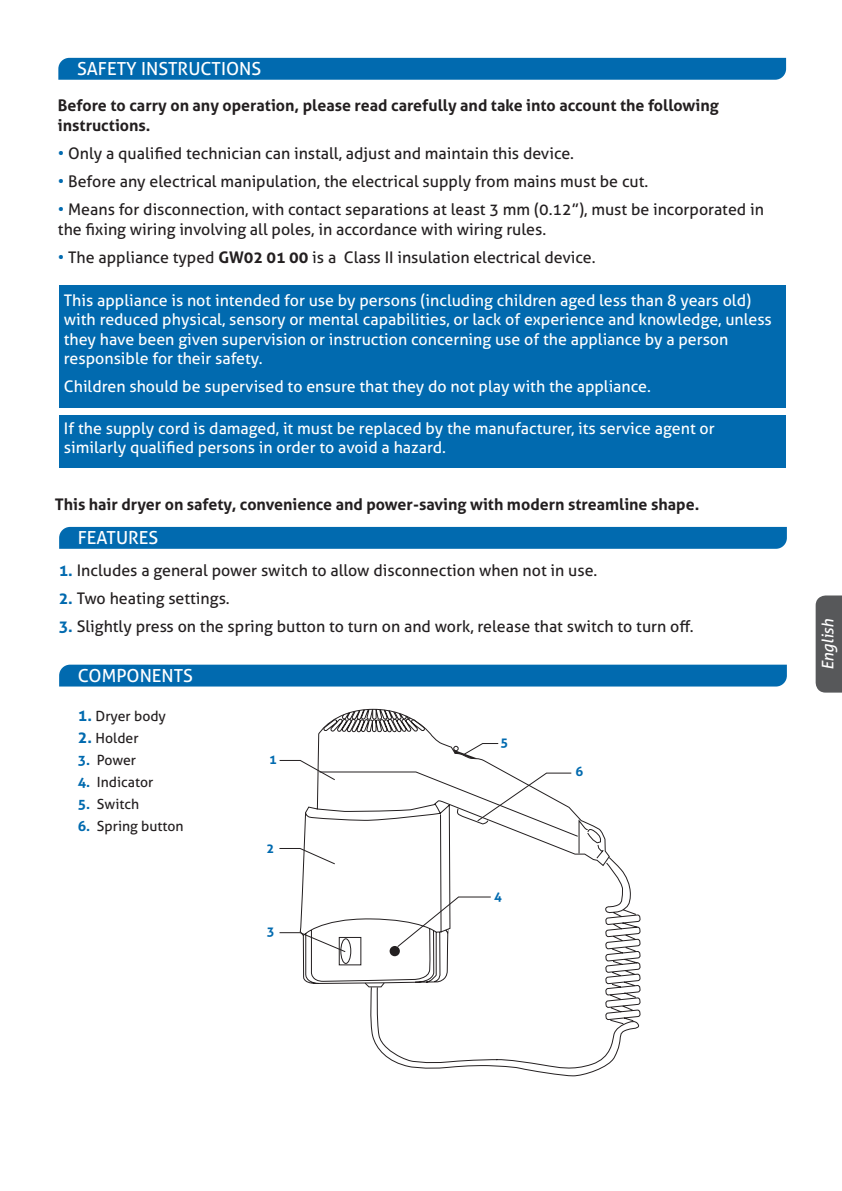
<style>
.page{position:relative;width:842px;height:1191px;background:#fff}
.page>*{position:absolute;margin:0;border:0;box-sizing:border-box;transform-origin:0 0}
.t1{font:18px "Aller";color:#fff}
.t2{font:16px/20px "Aller";color:#231f20}
.t3{font:16px/19.2px "Aller";color:#fff}
.t4{font:700 16px/20px "Aller";color:#231f20}
.t5{font:italic 16px "Aller";color:#fff}
.t6{font:14px "Aller";color:#231f20}
.t7{font:700 13px "Aller";color:#016aaf}
.s1{color:#016aaf}
.s2{font-weight:700}
.s3{font-weight:700;color:#016aaf}
.s4{font-weight:700;font-size:16px;color:#016aaf}
</style>
<div class="page">
<div style="left:816px;top:595px;width:26px;height:97px;background:#57585a"></div>
<div style="left:58px;top:58px;width:728px;height:22px;background:#016aaf"></div>
<div style="left:59px;top:527px;width:728px;height:22px;background:#016aaf"></div>
<div style="left:59px;top:664px;width:728px;height:22px;background:#016aaf"></div>
<svg style="left:368px;top:810px;width:272px;height:266px"></svg>
<svg style="left:279px;top:709px;width:293px;height:278px"></svg>
<div style="left:59px;top:285px;width:726px;height:122px;background:#016aaf"></div>
<div style="left:59px;top:415px;width:726px;height:52px;background:#016aaf"></div>
<p class="t1" style="left:77px;top:58px;width:186px">SAFETY INSTRUCTIONS</p>
<p class="t4" style="left:58px;top:95px;width:662px">Before to carry on any operation, please read carefully and take into account the following instructions.</p>
<p class="t2" style="left:58px;top:143px;width:518px"><span class="s1">•</span> Only a qualified technician can install, adjust and maintain this device.</p>
<p class="t2" style="left:58px;top:171px;width:592px"><span class="s1">•</span> Before any electrical manipulation, the electrical supply from mains must be cut.</p>
<p class="t2" style="left:58px;top:199px;width:707px"><span class="s1">•</span> Means for disconnection, with contact separations at least 3 mm (0.12”), must be incorporated in the fixing wiring involving all poles, in accordance with wiring rules.</p>
<p class="t2" style="left:58px;top:247px;width:539px"><span class="s1">•</span> The appliance typed <span class="s2">GW02 01 00</span> is a Class II insulation electrical device.</p>
<p class="t3" style="left:64px;top:291px;width:709px">This appliance is not intended for use by persons (including children aged less than 8 years old) with reduced physical, sensory or mental capabilities, or lack of experience and knowledge, unless they have been given supervision or instruction concerning use of the appliance by a person responsible for their safety.</p>
<p class="t3" style="left:64px;top:376px;width:588px">Children should be supervised to ensure that they do not play with the appliance.</p>
<p class="t3" style="left:64px;top:418px;width:652px">If the supply cord is damaged, it must be replaced by the manufacturer, its service agent or similarly qualified persons in order to avoid a hazard.</p>
<p class="t4" style="left:55px;top:494px;width:646px">This hair dryer on safety, convenience and power-saving with modern streamline shape.</p>
<p class="t1" style="left:78px;top:527px;width:82px">FEATURES</p>
<p class="t2" style="left:59px;top:560px;width:540px"><span class="s3">1.</span> Includes a general power switch to allow disconnection when not in use.</p>
<p class="t2" style="left:59px;top:588px;width:173px"><span class="s3">2.</span> Two heating settings.</p>
<p class="t2" style="left:59px;top:616px;width:636px"><span class="s3">3.</span> Slightly press on the spring button to turn on and work, release that switch to turn off.</p>
<p class="t1" style="left:78px;top:665px;width:117px">COMPONENTS</p>
<p class="t6" style="left:78px;top:707px;width:90px"><span class="s4">1.</span> Dryer body</p>
<p class="t6" style="left:78px;top:729px;width:62px"><span class="s4">2.</span> Holder</p>
<p class="t6" style="left:78px;top:751px;width:60px"><span class="s3">3.</span> Power</p>
<p class="t6" style="left:78px;top:773px;width:77px"><span class="s3">4.</span> Indicator</p>
<p class="t6" style="left:78px;top:795px;width:63px"><span class="s3">5.</span> Switch</p>
<p class="t6" style="left:78px;top:817px;width:107px"><span class="s3">6.</span> Spring button</p>
<p class="t7" style="left:269px;top:751px;width:9px">1</p>
<p class="t7" style="left:267px;top:840px;width:9px">2</p>
<p class="t7" style="left:267px;top:923px;width:9px">3</p>
<p class="t7" style="left:500px;top:734px;width:9px">5</p>
<p class="t7" style="left:494px;top:888px;width:9px">4</p>
<p class="t7" style="left:575px;top:763px;width:9px">6</p>
<p class="t5" style="left:818px;top:670px;width:53px;rotate:-90deg">English</p>
</div>
